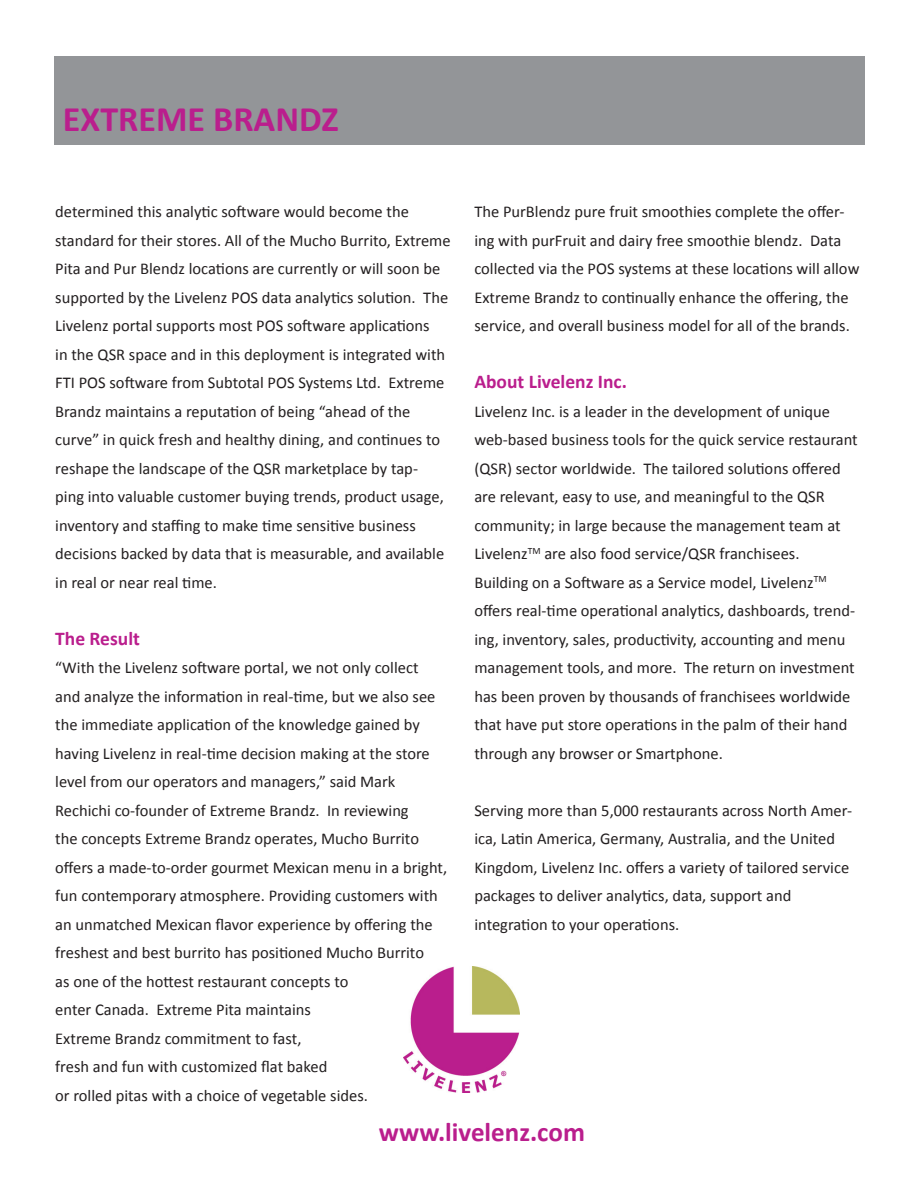
<style>
.page{position:relative;width:918px;height:1188px;background:#fff}
.page>*{position:absolute;margin:0;border:0;box-sizing:border-box;transform-origin:0 0}
.t1{font:700 36px "Calibri";color:#ba1e8d}
.t2{font:700 27px "Calibri";color:#ba1e8d}
.t3{font:700 19.5px "Calibri";color:#ba1e8d}
.t4{font:16.5px/28.5px "Calibri";color:#231f20}
</style>
<div class="page">
<div style="left:54px;top:56px;width:811px;height:89px;background:#939598"></div>
<img style="left:403px;top:966px;width:117px;height:126px">
<p class="t1" style="left:63px;top:96px;width:277px">EXTREME BRANDZ</p>
<p class="t4" style="left:55px;top:198px;width:397px">determined this analytic software would become the standard for their stores. All of the Mucho Burrito, Extreme Pita and Pur Blendz locations are currently or will soon be supported by the Livelenz POS data analytics solution. The Livelenz portal supports most POS software applications<br>in the QSR space and in this deployment is integrated with FTI POS software from Subtotal POS Systems Ltd. Extreme Brandz maintains a reputation of being “ahead of the curve” in quick fresh and healthy dining, and continues to reshape the landscape of the QSR marketplace by tap&shy;ping into valuable customer buying trends, product usage, inventory and staffing to make time sensitive business decisions backed by data that is measurable, and available in real or near real time.</p>
<p class="t3" style="left:55px;top:626px;width:86px">The Result</p>
<p class="t4" style="left:55px;top:654px;width:394px">“With the Livelenz software portal, we not only collect and analyze the information in real-time, but we also see the immediate application of the knowledge gained by having Livelenz in real-time decision making at the store level from our operators and managers,” said Mark Rechichi co-founder of Extreme Brandz. In reviewing<br>the concepts Extreme Brandz operates, Mucho Burrito offers a made-to-order gourmet Mexican menu in a bright, fun contemporary atmosphere. Providing customers with an unmatched Mexican flavor experience by offering the freshest and best burrito has positioned Mucho Burrito</p>
<p class="t4" style="left:55px;top:967px;width:295px">as one of the hottest restaurant concepts to enter Canada. Extreme Pita maintains Extreme Brandz commitment to fast,<br>fresh and fun with customized flat baked</p>
<p class="t4" style="left:55px;top:1081px;width:314px">or rolled pitas with a choice of vegetable sides.</p>
<p class="t4" style="left:474px;top:198px;width:387px">The PurBlendz pure fruit smoothies complete the offer&shy;ing with purFruit and dairy free smoothie blendz. Data collected via the POS systems at these locations will allow Extreme Brandz to continually enhance the offering, the service, and overall business model for all of the brands.</p>
<p class="t3" style="left:474px;top:369px;width:154px">About Livelenz Inc.</p>
<p class="t4" style="left:474px;top:397px;width:385px">Livelenz Inc. is a leader in the development of unique web-based business tools for the quick service restaurant (QSR) sector worldwide. The tailored solutions offered are relevant, easy to use, and meaningful to the QSR community; in large because the management team at Livelenz<sup>TM</sup> are also food service/QSR franchisees.<br>Building on a Software as a Service model, Livelenz<sup>TM </sup>offers real-time operational analytics, dashboards, trend&shy;ing, inventory, sales, productivity, accounting and menu management tools, and more. The return on investment has been proven by thousands of franchisees worldwide that have put store operations in the palm of their hand through any browser or Smartphone.</p>
<p class="t4" style="left:474px;top:796px;width:379px">Serving more than 5,000 restaurants across North Amer&shy;ica, Latin America, Germany, Australia, and the United Kingdom, Livelenz Inc. offers a variety of tailored service packages to deliver analytics, data, support and integration to your operations.</p>
<p class="t2" style="left:379px;top:1115px;width:207px">www.livelenz.com</p>
</div>
